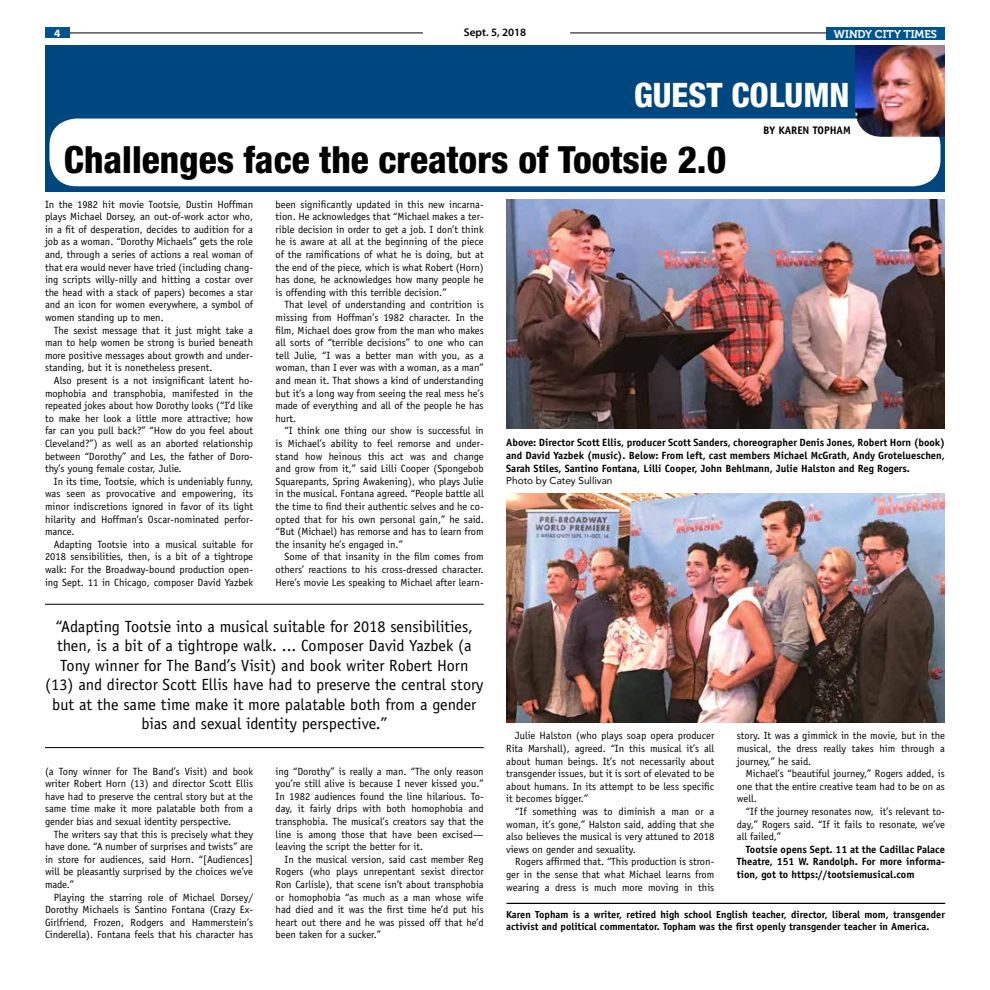
<style>
.page{position:relative;width:990px;height:990px;background:#fff}
.page>*{position:absolute;margin:0;border:0;box-sizing:border-box;transform-origin:0 0}
.t1{font:800 condensed 37.5px "Helvetica Neue";color:#000}
.t2{font:800 condensed 33.75px "Helvetica Neue";color:#fff}
.t3{font:16.25px/19.5px "Officina Sans";color:#000;text-align:center}
.t4{font:11.25px "Museo 700";color:#fff}
.t5{font:600 11.25px "Myriad Pro";color:#000}
.t6{font:700 11.25px "Myriad Pro";color:#fff}
.t7{font:700 11px "Officina Sans";color:#000}
.t8{font:10.5px/12.6px "Officina Sans";color:#000;text-align:justify}
.t9{font:700 10.5px/12.6px "Officina Sans";color:#000;text-align:justify}
.t10{font:700 10.25px/12.2px "Officina Sans";color:#000}
.t11{font:10px "Avenir";color:#000}
</style>
<div class="page">
<hr style="left:570px;top:33px;width:374px;height:1px;background:#000">
<hr style="left:65px;top:33px;width:358px;height:1px;background:#000">
<div style="left:45px;top:27px;width:25px;height:11px;background:#00558f"></div>
<div style="left:826px;top:27px;width:119px;height:13px;background:#00558f"></div>
<div style="left:45px;top:45px;width:900px;height:146px;background:#00467f"></div>
<div style="left:50px;top:119px;width:891px;height:67px;background:#fff;border-radius:27px"></div>
<img style="left:855px;top:45px;width:90px;height:92px">
<hr style="left:507px;top:903px;width:438px;height:1px;background:#000">
<img style="left:506px;top:200px;width:439px;height:228px">
<img style="left:506px;top:494px;width:439px;height:228px">
<hr style="left:45px;top:604px;width:439px;height:1px;background:#000">
<hr style="left:45px;top:747px;width:439px;height:1px;background:#000">
<p class="t6" style="left:54px;top:26px;width:8px">4</p>
<p class="t5" style="left:464px;top:25px;width:64px">Sept. 5, 2018</p>
<p class="t4" style="left:834px;top:28px;width:105px">WINDY CITY TIMES</p>
<h2 class="t2" style="left:634px;top:74px;width:217px">GUEST COLUMN</h2>
<p class="t7" style="left:763px;top:123px;width:89px">BY KAREN TOPHAM</p>
<h1 class="t1" style="left:64px;top:136px;width:664px">Challenges face the creators of Tootsie 2.0</h1>
<p class="t8" style="left:45px;top:198px;width:210px">In the 1982 hit movie Tootsie, Dustin Hoffman plays Michael Dorsey, an out-of-work actor who, in a fit of desperation, decides to audition for a job as a woman. “Dorothy Michaels” gets the role and, through a series of actions a real woman of that era would never have tried (including chang&shy;ing scripts willy-nilly and hitting a costar over the head with a stack of papers) becomes a star and an icon for women everywhere, a symbol of women standing up to men.</p>
<p class="t8" style="left:45px;top:324px;width:210px;text-indent:9px">The sexist message that it just might take a man to help women be strong is buried beneath more positive messages about growth and under&shy;standing, but it is nonetheless present.</p>
<p class="t8" style="left:45px;top:374px;width:210px;text-indent:9px">Also present is a not insignificant latent ho&shy;mophobia and transphobia, manifested in the repeated jokes about how Dorothy looks (“I’d like to make her look a little more attractive; how far can you pull back?” “How do you feel about Cleveland?”) as well as an aborted relationship between “Dorothy” and Les, the father of Doro&shy;thy’s young female costar, Julie.</p>
<p class="t8" style="left:45px;top:475px;width:210px;text-indent:9px">In its time, Tootsie, which is undeniably funny, was seen as provocative and empowering, its minor indiscretions ignored in favor of its light hilarity and Hoffman’s Oscar-nominated perfor&shy;mance.</p>
<p class="t8" style="left:45px;top:538px;width:210px;text-indent:9px">Adapting Tootsie into a musical suitable for 2018 sensibilities, then, is a bit of a tightrope walk: For the Broadway-bound production open&shy;ing Sept. 11 in Chicago, composer David Yazbek</p>
<p class="t8" style="left:276px;top:198px;width:210px">been significantly updated in this new incarna&shy;tion. He acknowledges that “Michael makes a ter&shy;rible decision in order to get a job. I don’t think he is aware at all at the beginning of the piece of the ramifications of what he is doing, but at the end of the piece, which is what Robert (Horn) has done, he acknowledges how many people he is offending with this terrible decision.”</p>
<p class="t8" style="left:276px;top:299px;width:210px;text-indent:9px">That level of understanding and contrition is missing from Hoffman’s 1982 character. In the film, Michael does grow from the man who makes all sorts of “terrible decisions” to one who can tell Julie, “I was a better man with you, as a woman, than I ever was with a woman, as a man” and mean it. That shows a kind of understanding but it’s a long way from seeing the real mess he’s made of everything and all of the people he has hurt.</p>
<p class="t8" style="left:276px;top:425px;width:210px;text-indent:9px">“I think one thing our show is successful in is Michael’s ability to feel remorse and under&shy;stand how heinous this act was and change and grow from it,” said Lilli Cooper (Spongebob Squarepants, Spring Awakening), who plays Julie in the musical. Fontana agreed. “People battle all the time to find their authentic selves and he co&shy;opted that for his own personal gain,” he said. “But (Michael) has remorse and has to learn from the insanity he’s engaged in.”</p>
<p class="t8" style="left:276px;top:551px;width:210px;text-indent:9px">Some of that insanity in the film comes from others’ reactions to his cross-dressed character.<br>Here’s movie Les speaking to Michael after learn-</p>
<p class="t3" style="left:45px;top:617px;width:440px">“Adapting Tootsie into a musical suitable for 2018 sensibilities, then, is a bit of a tightrope walk. ... Composer David Yazbek (a Tony winner for The Band’s Visit) and book writer Robert Horn (13) and director Scott Ellis have had to preserve the central story but at the same time make it more palatable both from a gender bias and sexual identity perspective.”</p>
<p class="t8" style="left:45px;top:765px;width:210px">(a Tony winner for The Band’s Visit) and book writer Robert Horn (13) and director Scott Ellis have had to preserve the central story but at the same time make it more palatable both from a gender bias and sexual identity perspective.</p>
<p class="t8" style="left:45px;top:828px;width:210px;text-indent:9px">The writers say that this is precisely what they have done. “A number of surprises and twists” are in store for audiences, said Horn. “[Audiences] will be pleasantly surprised by the choices we’ve made.”</p>
<p class="t8" style="left:45px;top:891px;width:210px;text-indent:9px">Playing the starring role of Michael Dorsey/ Dorothy Michaels is Santino Fontana (Crazy Ex-Girlfriend, Frozen, Rodgers and Hammerstein’s Cinderella). Fontana feels that his character has</p>
<p class="t8" style="left:276px;top:765px;width:210px">ing “Dorothy” is really a man. “The only reason you’re still alive is because I never kissed you.” In 1982 audiences found the line hilarious. To&shy;day, it fairly drips with both homophobia and transphobia. The musical’s creators say that the line is among those that have been excised— leaving the script the better for it.</p>
<p class="t8" style="left:276px;top:853px;width:210px;text-indent:9px">In the musical version, said cast member Reg Rogers (who plays unrepentant sexist director Ron Carlisle), that scene isn’t about transphobia or homophobia “as much as a man whose wife had died and it was the first time he’d put his heart out there and he was pissed off that he’d been taken for a sucker.”</p>
<p class="t9" style="left:506px;top:435px;width:440px;line-height:13.1px">Above: Director Scott Ellis, producer Scott Sanders, choreographer Denis Jones, Robert Horn (book) and David Yazbek (music). Below: From left, cast members Michael McGrath, Andy Grotelueschen, Sarah Stiles, Santino Fontana, Lilli Cooper, John Behlmann, Julie Halston and Reg Rogers.</p>
<p class="t11" style="left:506px;top:472px;width:108px">Photo by Catey Sullivan</p>
<p class="t8" style="left:506px;top:730px;width:210px;text-indent:9px">Julie Halston (who plays soap opera producer Rita Marshall), agreed. “In this musical it’s all about human beings. It’s not necessarily about transgender issues, but it is sort of elevated to be about humans. In its attempt to be less specific it becomes bigger.”</p>
<p class="t8" style="left:506px;top:805px;width:210px;text-indent:9px">“If something was to diminish a man or a woman, it’s gone,” Halston said, adding that she also believes the musical is very attuned to 2018 views on gender and sexuality.</p>
<p class="t8" style="left:506px;top:856px;width:210px;text-indent:9px">Rogers affirmed that. “This production is stron&shy;ger in the sense that what Michael learns from wearing a dress is much more moving in this</p>
<p class="t8" style="left:737px;top:730px;width:210px">story. It was a gimmick in the movie, but in the musical, the dress really takes him through a journey,” he said.</p>
<p class="t8" style="left:737px;top:767px;width:210px;text-indent:9px">Michael’s “beautiful journey,” Rogers added, is one that the entire creative team had to be on as well.</p>
<p class="t8" style="left:737px;top:805px;width:210px;text-indent:9px">“If the journey resonates now, it’s relevant to&shy;day,” Rogers said. “If it fails to resonate, we’ve all failed,”</p>
<p class="t9" style="left:737px;top:843px;width:210px;text-indent:9px">Tootsie opens Sept. 11 at the Cadillac Palace Theatre, 151 W. Randolph. For more informa&shy;tion, got to https://tootsiemusical.com</p>
<p class="t10" style="left:506px;top:908px;width:440px">Karen Topham is a writer, retired high school English teacher, director, liberal mom, transgender activist and political commentator. Topham was the first openly transgender teacher in America.</p>
</div>
